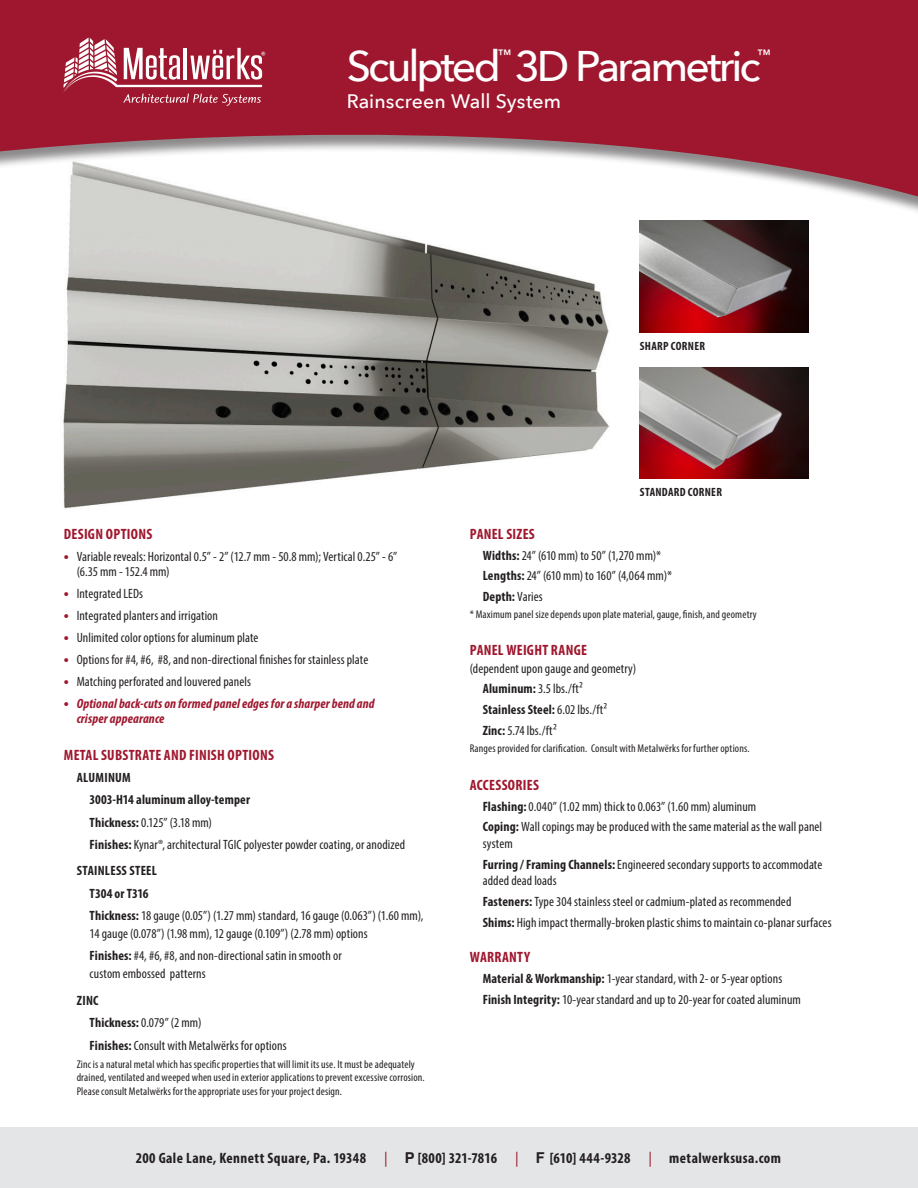
<style>
.page{position:relative;width:918px;height:1188px;background:#fff}
.page>*{position:absolute;margin:0;border:0;box-sizing:border-box;transform-origin:0 0}
.t1{font:500 42.75px "Avenir Next";letter-spacing:-.07em;color:#fff}
.t2{font:500 19.5px "Avenir Next";letter-spacing:.005em;color:#fff}
.t3{font:700 condensed 15px "Myriad Pro";letter-spacing:.02em;color:#9f172e}
.t4{font:700 condensed 15px "Myriad Pro";letter-spacing:.03em;color:#231f20}
.t5{font:condensed 13.5px/18px "Myriad Pro";letter-spacing:.005em;color:#231f20}
.t6{font:700 condensed 13.5px "Myriad Pro";letter-spacing:.01em;color:#231f20}
.t7{font:italic 700 condensed 13.5px/15px "Myriad Pro";letter-spacing:.01em;color:#9f172e}
.t8{font:500 13.5px "Avenir Next";color:#fff}
.t9{font:700 condensed 12px "Myriad Pro";letter-spacing:.025em;color:#231f20}
.t10{font:condensed 11.25px/13.5px "Myriad Pro";letter-spacing:.015em;color:#231f20}
.s1{font-weight:700;font-stretch:normal;font-size:15px;color:#9f172e}
.s2{font-style:normal;font-stretch:normal;font-size:15px}
.s3{font-weight:700}
.s4{font-weight:400}
.s5{font-weight:400;font-stretch:normal;color:#9f172e}
.s6{font-family:"Arial";font-stretch:normal}
</style>
<div class="page">
<img style="left:63px;top:218px;width:546px;height:291px">
<div style="left:0;top:1128px;width:918px;height:60px;background:#e4e5e7"></div>
<div style="left:0;top:0;width:918px;height:218px;background:#231f20;opacity:.52"></div>
<svg style="left:0;top:0;width:918px;height:200px;fill:#9f172e"></svg>
<svg style="left:63px;top:38px;width:202px;height:68px"></svg>
<img style="left:640px;top:221px;width:169px;height:111px">
<img style="left:640px;top:367px;width:169px;height:111px">
<p class="t1" style="left:347px;top:30px;width:416px">Sculpted 3D Parametric</p>
<p class="t8" style="left:498px;top:43px;width:15px">™</p>
<p class="t8" style="left:757px;top:43px;width:15px">™</p>
<p class="t2" style="left:347px;top:84px;width:216px">Rainscreen Wall System</p>
<p class="t9" style="left:640px;top:338px;width:67px">SHARP CORNER</p>
<p class="t3" style="left:64px;top:524px;width:90px">DESIGN OPTIONS</p>
<p class="t5" style="left:77px;top:549px;width:322px;line-height:15px;text-indent:-13px"><span class="s1">•</span> Variable reveals: Horizontal 0.5” - 2” (12.7 mm - 50.8 mm); Vertical 0.25” - 6” (6.35 mm - 152.4 mm)</p>
<p class="t5" style="left:64px;top:584px;width:81px"><span class="s1">•</span> Integrated LEDs</p>
<p class="t5" style="left:64px;top:606px;width:156px"><span class="s1">•</span> Integrated planters and irrigation</p>
<p class="t5" style="left:64px;top:628px;width:196px"><span class="s1">•</span> Unlimited color options for aluminum plate</p>
<p class="t5" style="left:64px;top:650px;width:306px"><span class="s1">•</span> Options for #4, #6, #8, and non-directional finishes for stainless plate</p>
<p class="t5" style="left:64px;top:672px;width:189px"><span class="s1">•</span> Matching perforated and louvered panels</p>
<p class="t7" style="left:77px;top:695px;width:300px;text-indent:-13px"><span class="s2">•</span> Optional back-cuts on formed panel edges for a sharper bend and crisper appearance</p>
<p class="t3" style="left:64px;top:745px;width:212px">METAL SUBSTRATE AND FINISH OPTIONS</p>
<p class="t6" style="left:77px;top:769px;width:56px">ALUMINUM</p>
<p class="t6" style="left:90px;top:791px;width:162px">3003-H14 aluminum alloy-temper</p>
<p class="t5" style="left:90px;top:813px;width:124px"><span class="s3">Thickness:</span> 0.125” (3.18 mm)</p>
<p class="t5" style="left:90px;top:835px;width:317px"><span class="s3">Finishes:</span> Kynar®, architectural TGIC polyester powder coating, or anodized</p>
<p class="t6" style="left:77px;top:863px;width:82px">STAINLESS STEEL</p>
<p class="t6" style="left:90px;top:885px;width:60px">T304 or T316</p>
<p class="t5" style="left:90px;top:906px;width:335px"><span class="s3">Thickness:</span> 18 gauge (0.05”) (1.27 mm) standard, 16 gauge (0.063”) (1.60 mm),<br>14 gauge (0.078”) (1.98 mm), 12 gauge (0.109”) (2.78 mm) options</p>
<p class="t5" style="left:90px;top:947px;width:254px"><span class="s3">Finishes:</span> #4, #6, #8, and non-directional satin in smooth or custom embossed patterns</p>
<p class="t6" style="left:77px;top:992px;width:23px">ZINC</p>
<p class="t5" style="left:90px;top:1014px;width:113px"><span class="s3">Thickness:</span> 0.079” (2 mm)</p>
<p class="t5" style="left:90px;top:1036px;width:198px"><span class="s3">Finishes:</span> Consult with Metalwërks for options</p>
<p class="t10" style="left:77px;top:1057px;width:350px">Zinc is a natural metal which has specific properties that will limit its use. It must be adequately drained, ventilated and weeped when used in exterior applications to prevent excessive corrosion.<br>Please consult Metalwërks for the appropriate uses for your project design.</p>
<p class="t9" style="left:640px;top:485px;width:84px">STANDARD CORNER</p>
<p class="t3" style="left:470px;top:524px;width:66px">PANEL SIZES</p>
<p class="t5" style="left:483px;top:546px;width:180px"><span class="s3">Widths:</span> 24” (610 mm) to 50” (1,270 mm)*</p>
<p class="t5" style="left:483px;top:567px;width:191px"><span class="s3">Lengths:</span> 24” (610 mm) to 160” (4,064 mm)*</p>
<p class="t6" style="left:483px;top:588px;width:62px">Depth: <span class="s4">Varies</span></p>
<p class="t10" style="left:470px;top:607px;width:289px">* Maximum panel size depends upon plate material, gauge, finish, and geometry</p>
<p class="t3" style="left:470px;top:640px;width:119px">PANEL WEIGHT RANGE</p>
<p class="t5" style="left:470px;top:659px;width:168px">(dependent upon gauge and geometry)</p>
<p class="t5" style="left:483px;top:680px;width:102px"><span class="s3">Aluminum:</span> 3.5 lbs./ft2</p>
<p class="t6" style="left:483px;top:701px;width:126px">Stainless Steel: <span class="s4">6.02 lbs./ft2</span></p>
<p class="t5" style="left:483px;top:721px;width:75px"><span class="s3">Zinc:</span> 5.74 lbs./ft2</p>
<p class="t10" style="left:470px;top:741px;width:281px">Ranges provided for clarification. Consult with Metalwërks for further options.</p>
<p class="t3" style="left:470px;top:775px;width:71px">ACCESSORIES</p>
<p class="t5" style="left:483px;top:797px;width:275px"><span class="s3">Flashing:</span> 0.040” (1.02 mm) thick to 0.063” (1.60 mm) aluminum</p>
<p class="t5" style="left:483px;top:819px;width:341px;line-height:16.5px"><span class="s3">Coping:</span> Wall copings may be produced with the same material as the wall panel system</p>
<p class="t5" style="left:483px;top:856px;width:341px;line-height:16.5px"><span class="s3">Furring / Framing Channels:</span> Engineered secondary supports to accommodate added dead loads</p>
<p class="t5" style="left:483px;top:892px;width:310px"><span class="s3">Fasteners:</span> Type 304 stainless steel or cadmium-plated as recommended</p>
<p class="t5" style="left:483px;top:913px;width:350px"><span class="s3">Shims:</span> High impact thermally-broken plastic shims to maintain co-planar surfaces</p>
<p class="t3" style="left:470px;top:948px;width:62px">WARRANTY</p>
<p class="t5" style="left:483px;top:969px;width:301px"><span class="s3">Material &amp; Workmanship:</span> 1-year standard, with 2- or 5-year options</p>
<p class="t5" style="left:483px;top:990px;width:320px"><span class="s3">Finish Integrity:</span> 10-year standard and up to 20-year for coated aluminum</p>
<p class="t4" style="left:136px;top:1149px;width:647px">200 Gale Lane, Kennett Square, Pa. 19348 <span class="s5">|</span> <span class="s6">P</span> [800] 321-7816 <span class="s5">|</span> <span class="s6">F</span> [610] 444-9328 <span class="s5">|</span> metalwerksusa.com</p>
</div>
